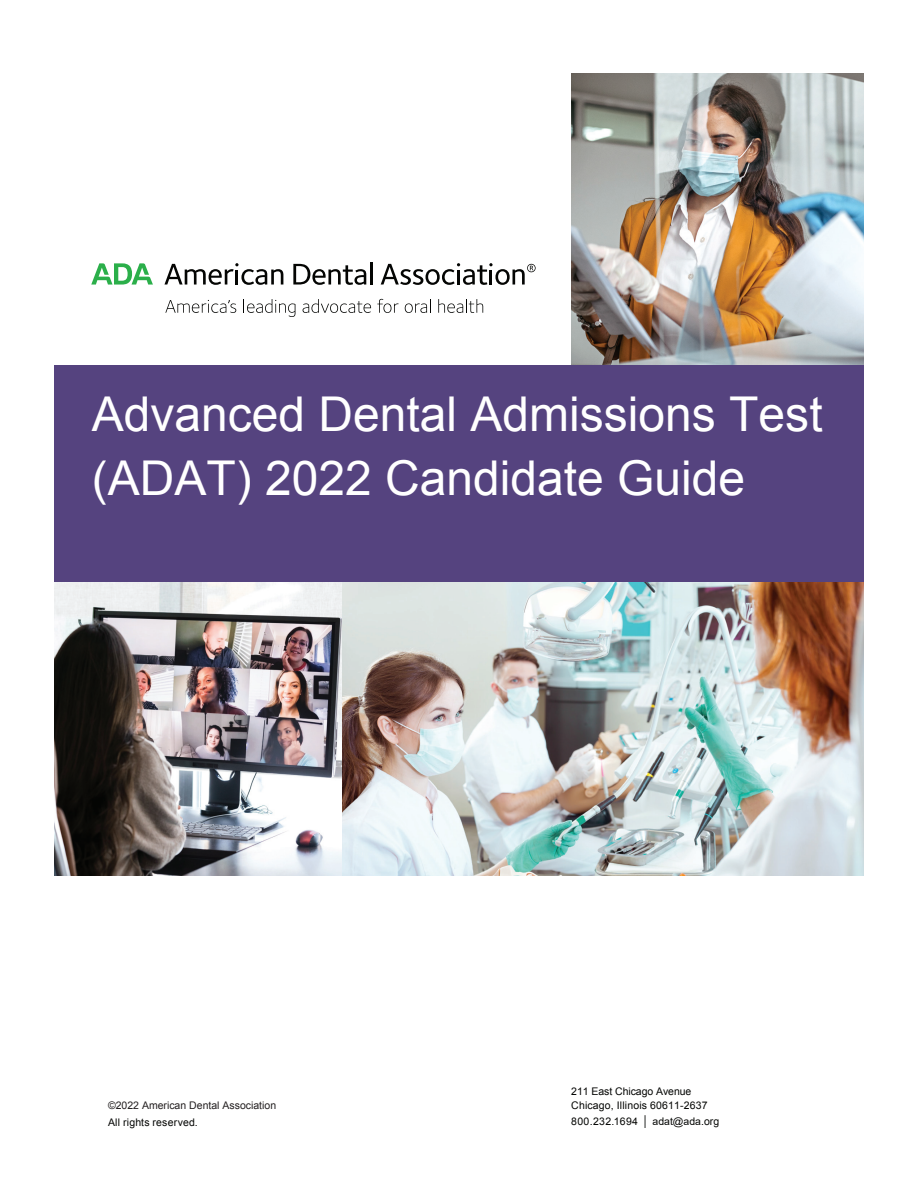
<style>
.page{position:relative;width:918px;height:1188px;background:#fff}
.page>*{position:absolute;margin:0;border:0;box-sizing:border-box;transform-origin:0 0}
.t1{font:48px/63.9px "Arial";color:#fff}
.t2{font:10.5px/13.8px "Arial";letter-spacing:.015em;color:#040503}
.t3{font:10.5px/17.4px "Arial";color:#231f20}
.s1{font-style:inherit}
.s2{color:#040503}
.s3{font-size:13.65px}
</style>
<div class="page">
<img style="left:54px;top:582px;width:288px;height:293px">
<img style="left:342px;top:582px;width:522px;height:293px">
<img style="left:571px;top:73px;width:293px;height:293px">
<div style="left:54px;top:366px;width:810px;height:216px;background:#55437f"></div>
<svg style="left:165px;top:300px;width:71px;height:13px"></svg>
<svg style="left:247px;top:299px;width:48px;height:18px"></svg>
<svg style="left:303px;top:299px;width:68px;height:14px"></svg>
<svg style="left:377px;top:299px;width:22px;height:14px"></svg>
<svg style="left:405px;top:299px;width:26px;height:14px"></svg>
<svg style="left:438px;top:299px;width:45px;height:14px"></svg>
<hr style="left:370px;top:262px;width:3px;height:23px;background:#040503">
<svg style="left:293px;top:264px;width:73px;height:21px"></svg>
<svg style="left:164px;top:263px;width:119px;height:22px"></svg>
<svg style="left:91px;top:263px;width:62px;height:22px"></svg>
<svg style="left:381px;top:263px;width:155px;height:22px"></svg>
<h1 class="t1" style="left:92px;top:383px;width:732px">Advanced Dental Admissions Test (ADAT) 202<span class="s1">2</span> Candidate Guide</h1>
<p class="t3" style="left:108px;top:1097px;width:170px">©202<span class="s1">2</span> American Dental Association<br><span class="s2">All rights reserved.</span></p>
<p class="t2" style="left:571px;top:1084px;width:138px">211 East Chicago Avenue<br>Chicago, Illinois 60611-2637</p>
<p class="t2" style="left:571px;top:1115px;width:149px">800.232.1694 <span class="s3">|</span> adat@ada.org</p>
</div>
